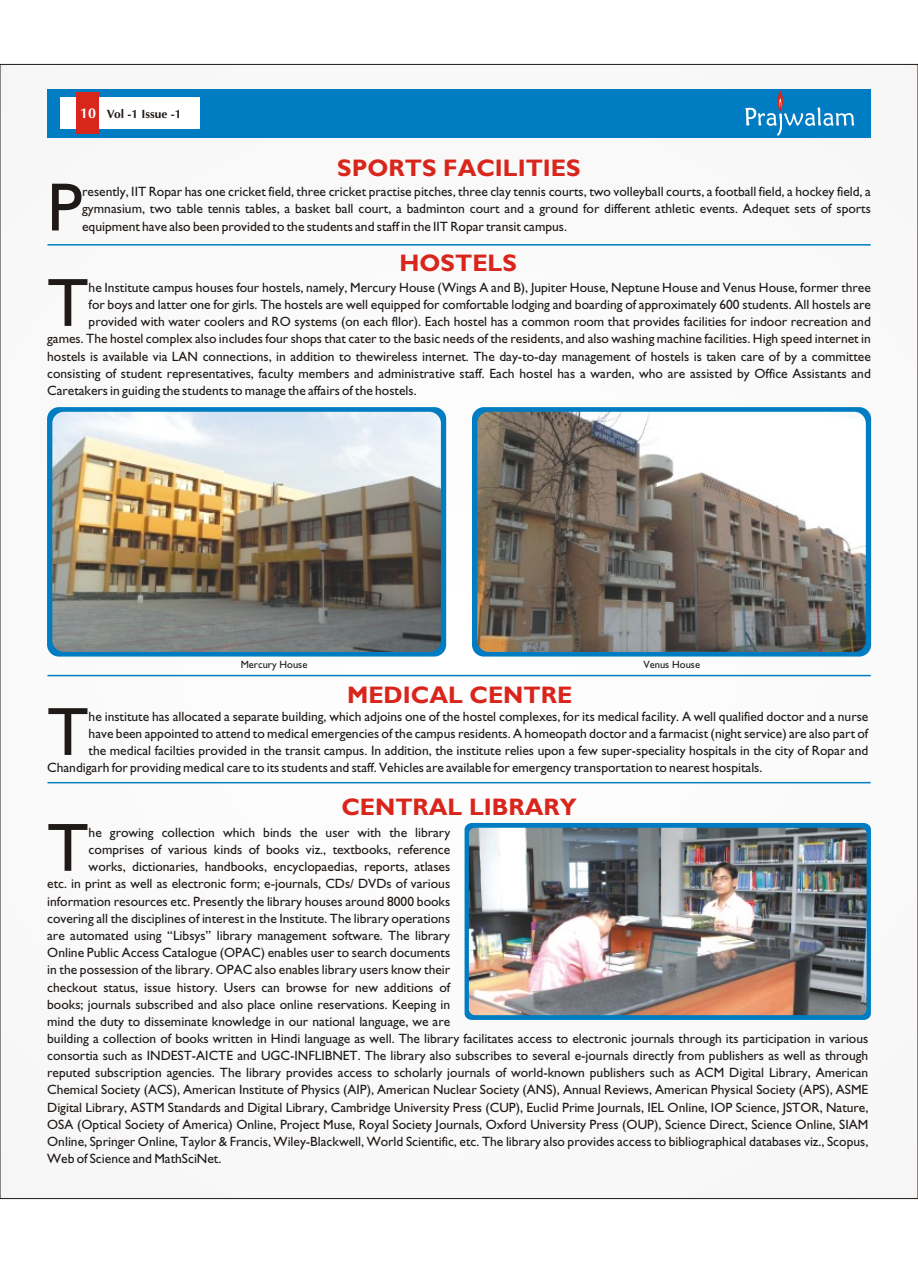
<style>
.page{position:relative;width:918px;height:1263px;background:#fff}
.page>*{position:absolute;margin:0;border:0;box-sizing:border-box;transform-origin:0 0}
.t1{font:68.55px "Gill Sans";color:#1f1a17}
.t2{font:700 24px "Gill Sans";color:#d9261c}
.t3{font:13.5px/17.2px "Gill Sans";color:#1f1a17;text-align:right}
.t4{font:700 12px "Ottawa";color:#1f1a17}
.t5{font:10.5px "Gill Sans";color:#1f1a17}
.s1{font-size:14.4px;color:#fff}
</style>
<div class="page">
<div style="left:0;top:64px;width:918px;height:1134px;background:#f9f9f9"></div>
<div style="left:47px;top:89px;width:824px;height:48px;background:#007dc2"></div>
<div style="left:60px;top:97px;width:140px;height:32px;background:#fff"></div>
<svg style="left:76px;top:94px;width:1px;height:39px"></svg>
<div style="left:77px;top:92px;width:22px;height:42px;background:#d9261c"></div>
<svg style="left:745px;top:91px;width:109px;height:45px"></svg>
<svg style="left:465px;top:823px;width:406px;height:197px;background:#057dc0"></svg>
<img style="left:469px;top:828px;width:398px;height:187px;border-radius:6px">
<hr style="left:47px;top:244px;width:824px;height:2px;background:#007dc2">
<div style="left:47px;top:407px;width:399px;height:249px;background:#007dc2;border-radius:12px"></div>
<img style="left:52px;top:412px;width:389px;height:240px;border-radius:12px">
<div style="left:472px;top:407px;width:399px;height:249px;background:#007dc2;border-radius:12px"></div>
<img style="left:477px;top:412px;width:389px;height:240px;border-radius:12px">
<hr style="left:47px;top:782px;width:824px;height:1px;background:#007dc2">
<hr style="left:47px;top:675px;width:824px;height:1px;background:#007dc2">
<p class="t4" style="left:80px;top:106px;width:103px"><span class="s1">10</span> Vol -1 Issue -1</p>
<h2 class="t2" style="left:337px;top:160px;width:245px">SPORTS FACILITIES</h2>
<h1 class="t1" style="left:47px;top:184px;width:36px">P</h1>
<p class="t3" style="left:82px;top:184px;width:790px">resently, IIT Ropar has one cricket field, three cricket practise pitches, three clay tennis courts, two volleyball courts, a football field, a hockey field, a</p>
<p class="t3" style="left:82px;top:202px;width:790px;text-align:left">gymnasium, two table tennis tables, a basket ball court, a badminton court and a ground for different athletic events. Adequet sets of sports equipment have also been provided to the students and staff in the IIT Ropar transit campus.</p>
<h2 class="t2" style="left:400px;top:255px;width:119px">HOSTELS</h2>
<h1 class="t1" style="left:47px;top:279px;width:43px">T</h1>
<p class="t3" style="left:89px;top:280px;width:784px">he Institute campus houses four hostels, namely, Mercury House (Wings A and B), Jupiter House, Neptune House and Venus House, former three</p>
<p class="t3" style="left:89px;top:297px;width:784px">for boys and latter one for girls. The hostels are well equipped for comfortable lodging and boarding of approximately 600 students. All hostels are</p>
<p class="t3" style="left:89px;top:314px;width:784px">provided with water coolers and RO systems (on each fllor). Each hostel has a common room that provides facilities for indoor recreation and</p>
<p class="t3" style="left:47px;top:332px;width:825px">games. The hostel complex also includes four shops that cater to the basic needs of the residents, and also washing machine facilities. High speed internet in</p>
<p class="t3" style="left:47px;top:349px;width:825px">hostels is available via LAN connections, in addition to thewireless internet. The day-to-day management of hostels is taken care of by a committee</p>
<p class="t3" style="left:47px;top:366px;width:825px">consisting of student representatives, faculty members and administrative staff. Each hostel has a warden, who are assisted by Office Assistants and</p>
<p class="t3" style="left:47px;top:383px;width:371px">Caretakers in guiding the students to manage the affairs of the hostels.</p>
<p class="t5" style="left:241px;top:661px;width:68px">Mercury House</p>
<p class="t5" style="left:643px;top:661px;width:58px">Venus House</p>
<h2 class="t2" style="left:347px;top:686px;width:227px">MEDICAL CENTRE</h2>
<h1 class="t1" style="left:47px;top:708px;width:43px">T</h1>
<p class="t3" style="left:89px;top:709px;width:781px">he institute has allocated a separate building, which adjoins one of the hostel complexes, for its medical facility. A well qualified doctor and a nurse</p>
<p class="t3" style="left:89px;top:726px;width:781px">have been appointed to attend to medical emergencies of the campus residents. A homeopath doctor and a farmacist (night service) are also part of</p>
<p class="t3" style="left:89px;top:743px;width:781px">the medical facilties provided in the transit campus. In addition, the institute relies upon a few super-speciality hospitals in the city of Ropar and</p>
<p class="t3" style="left:47px;top:761px;width:717px">Chandigarh for providing medical care to its students and staff. Vehicles are available for emergency transportation to nearest hospitals.</p>
<h2 class="t2" style="left:341px;top:798px;width:237px">CENTRAL LIBRARY</h2>
<h1 class="t1" style="left:47px;top:824px;width:43px">T</h1>
<p class="t3" style="left:89px;top:825px;width:363px">he growing collection which binds the user with the library</p>
<p class="t3" style="left:47px;top:842px;width:405px">comprises of various kinds of books viz., textbooks, reference<br>works, dictionaries, handbooks, encyclopaedias, reports, atlases<br>etc. in print as well as electronic form; e-journals, CDs/ DVDs of various information resources etc. Presently the library houses around 8000 books covering all the disciplines of interest in the Institute. The library operations are automated using “Libsys” library management software. The library Online Public Access Catalogue (OPAC) enables user to search documents in the possession of the library. OPAC also enables library users know their checkout status, issue history. Users can browse for new additions of books; journals subscribed and also place online reservations. Keeping in mind the duty to disseminate knowledge in our national language, we are</p>
<p class="t3" style="left:47px;top:1031px;width:823px;text-align:justify">building a collection of books written in Hindi language as well. The library facilitates access to electronic journals through its participation in various consortia such as INDEST-AICTE and UGC-INFLIBNET. The library also subscribes to several e-journals directly from publishers as well as through reputed subscription agencies. The library provides access to scholarly journals of world-known publishers such as ACM Digital Library, American Chemical Society (ACS), American Institute of Physics (AIP), American Nuclear Society (ANS), Annual Reviews, American Physical Society (APS), ASME Digital Library, ASTM Standards and Digital Library, Cambridge University Press (CUP), Euclid Prime Journals, IEL Online, IOP Science, JSTOR, Nature, OSA (Optical Society of America) Online, Project Muse, Royal Society Journals, Oxford University Press (OUP), Science Direct, Science Online, SIAM Online, Springer Online, Taylor &amp; Francis, Wiley-Blackwell, World Scientific, etc. The library also provides access to bibliographical databases viz., Scopus, Web of Science and MathSciNet.</p>
</div>
